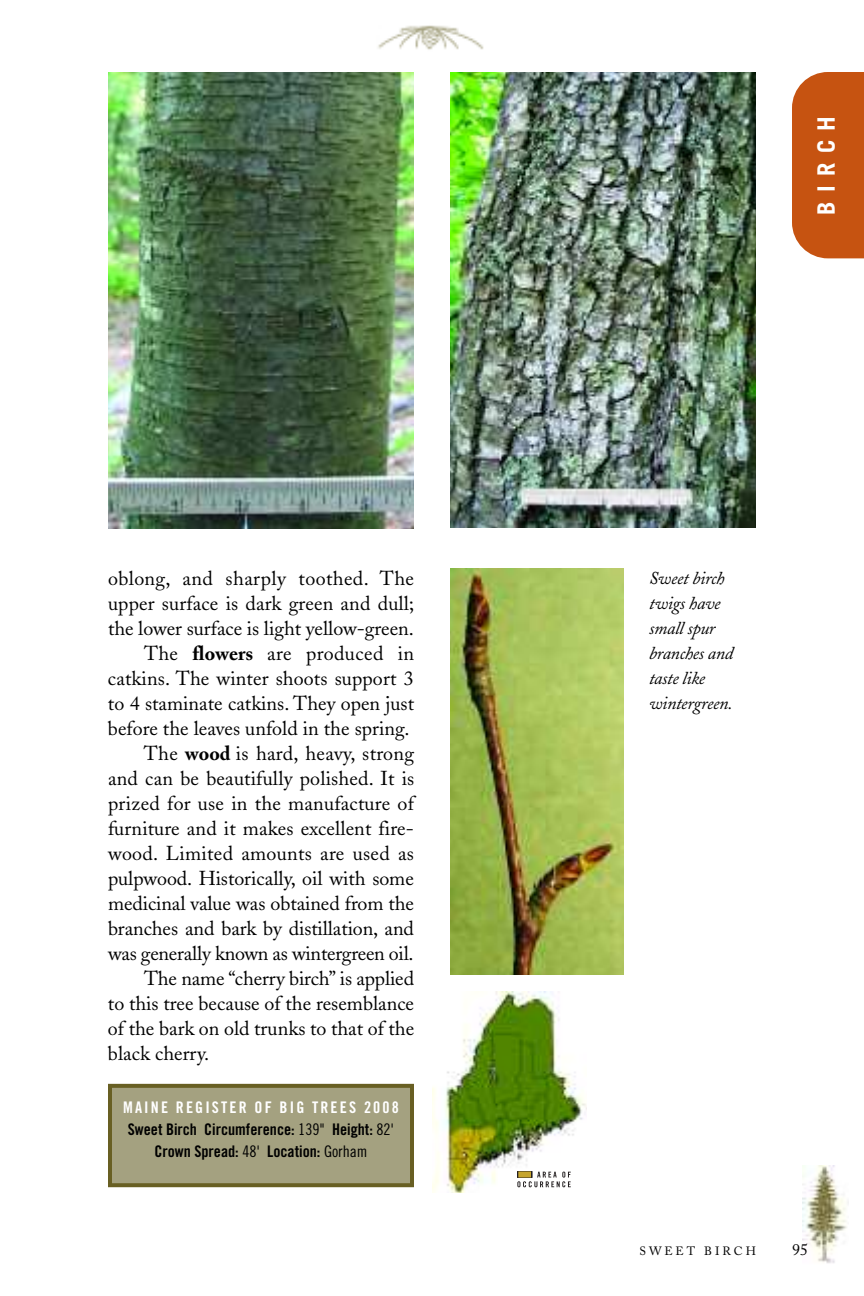
<style>
.page{position:relative;width:864px;height:1296px;background:#fff}
.page>*{position:absolute;margin:0;border:0;box-sizing:border-box;transform-origin:0 0}
.t1{font:700 24px "Trade Gothic";letter-spacing:.39em;color:#fff}
.t2{font:20px "Adobe Caslon";color:#000}
.t3{font:20px "Adobe Caslon";letter-spacing:.02em;color:#000}
.t4{font:italic 18px/25px "Adobe Caslon";letter-spacing:-.015em;color:#000}
.t5{font:16px/22px "Trade Gothic Bold Cond Twenty";color:#000;text-align:center}
.t6{font:16px "Adobe Caslon";color:#000}
.t7{font:12px "Adobe Caslon";letter-spacing:.25em;color:#000}
.s1{font-weight:700}
.s2{color:#fff}
.s3{font-family:"Trade Gothic Cond Eighteen"}
</style>
<div class="page">
<img style="left:802px;top:1166px;width:46px;height:97px">
<img style="left:378px;top:25px;width:106px;height:25px">
<img style="left:450px;top:72px;width:306px;height:456px">
<img style="left:450px;top:568px;width:173px;height:407px">
<div style="left:110px;top:1086px;width:302px;height:99px;background:#a4a180"></div>
<div style="left:108px;top:1084px;width:306px;height:103px;border:4px solid #685f23"></div>
<div style="left:792px;top:72px;width:72px;height:186px;background:#c65311"></div>
<img style="left:432px;top:992px;width:155px;height:201px">
<div style="left:512px;top:1169px;width:64px;height:24px;background:#fff"></div>
<svg style="left:517px;top:1172px;width:54px;height:15px"></svg>
<div style="left:518px;top:1171px;width:14px;height:7px;background:#c6a52e"></div>
<div style="left:517px;top:1171px;width:15px;height:7px;border:1px solid #231f20"></div>
<img style="left:108px;top:72px;width:306px;height:456px">
<p class="t3" style="left:108px;top:570px;width:308px">oblong, and sharply toothed. The</p>
<p class="t2" style="left:108px;top:595px;width:308px">upper surface is dark green and dull;</p>
<p class="t2" style="left:108px;top:620px;width:308px">the lower surface is light yellow-green.</p>
<p class="t3" style="left:144px;top:645px;width:272px">The <span class="s1">flowers</span> are produced in</p>
<p class="t2" style="left:108px;top:670px;width:307px">catkins. The winter shoots support 3</p>
<p class="t2" style="left:108px;top:695px;width:308px">to 4 staminate catkins. They open just</p>
<p class="t2" style="left:108px;top:720px;width:303px">before the leaves unfold in the spring.</p>
<p class="t2" style="left:144px;top:745px;width:272px">The <span class="s1">wood</span> is hard, heavy, strong</p>
<p class="t2" style="left:108px;top:770px;width:308px">and can be beautifully polished. It is</p>
<p class="t2" style="left:108px;top:795px;width:307px">prized for use in the manufacture of</p>
<p class="t2" style="left:108px;top:820px;width:307px">furniture and it makes excellent fire-</p>
<p class="t2" style="left:108px;top:845px;width:308px">wood. Limited amounts are used as</p>
<p class="t2" style="left:108px;top:870px;width:307px">pulpwood. Historically, oil with some</p>
<p class="t2" style="left:108px;top:895px;width:308px">medicinal value was obtained from the</p>
<p class="t2" style="left:108px;top:920px;width:308px">branches and bark by distillation, and</p>
<p class="t2" style="left:108px;top:945px;width:307px">was generally known as wintergreen oil.</p>
<p class="t2" style="left:144px;top:970px;width:272px">The name “cherry birch” is applied</p>
<p class="t2" style="left:108px;top:995px;width:308px">to this tree because of the resemblance</p>
<p class="t2" style="left:108px;top:1020px;width:308px">of the bark on old trunks to that of the</p>
<p class="t2" style="left:108px;top:1045px;width:103px">black cherry.</p>
<p class="t5" style="left:123px;top:1098px;width:277px"><span class="s2">MAINE REGISTER OF BIG TREES 2008<br></span>Sweet Birch Circumference: <span class="s3">139"</span> Height: <span class="s3">82'<br></span>Crown Spread: <span class="s3">48'</span> Location: <span class="s3">Gorham</span></p>
<p class="t1" style="left:818px;top:215px;width:100px;rotate:-90deg">BIRCH</p>
<p class="t4" style="left:649px;top:568px;width:86px">Sweet birch twigs have small spur branches and taste like wintergreen.</p>
<p class="t7" style="left:639px;top:1247px;width:118px">SWEET BIRCH</p>
<p class="t6" style="left:792px;top:1244px;width:17px">95</p>
</div>
